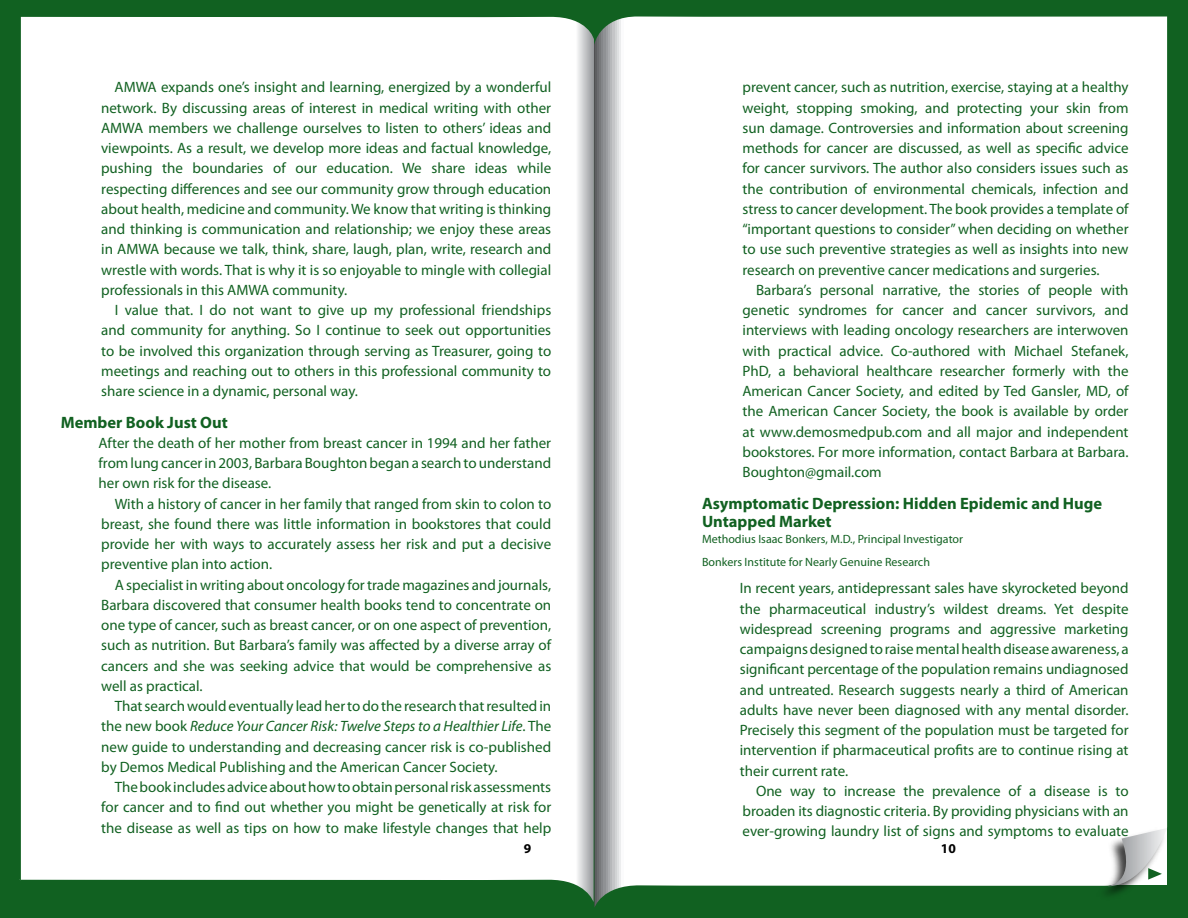
<style>
.page{position:relative;width:1188px;height:918px;background:#fff}
.page>*{position:absolute;margin:0;border:0;box-sizing:border-box;transform-origin:0 0}
.t1{font:700 16.5px/18px "Myriad Pro";color:#116121}
.t2{font:15px/20.2px "Myriad Pro";color:#116121;text-align:justify}
.t3{font:700 13.5px "Myriad Pro";color:#000}
.t4{font:12px/23.2px "Myriad Pro";color:#116121}
.s1{font-style:italic}
</style>
<div class="page">
<div style="left:0;top:0;width:594px;height:918px;background:#116121"></div>
<div style="left:19px;top:16px;width:575px;height:886px;background:#fff"></div>
<div style="left:594px;top:0;width:594px;height:918px;background:#116121"></div>
<svg style="left:594px;top:16px;width:573px;height:891px;background:#f4f6f5"></svg>
<div style="left:1095px;top:827px;width:73px;height:74px;background:#000;opacity:.75"></div>
<svg style="left:1108px;top:828px;width:59px;height:58px;background:#cccfce"></svg>
<svg style="left:524px;top:844px;width:7px;height:9px"></svg>
<p class="t2" style="left:101px;top:77px;width:452px;text-indent:14px">AMWA expands one’s insight and learning, energized by a wonderful network. By discussing areas of interest in medical writing with other AMWA members we challenge ourselves to listen to others’ ideas and viewpoints. As a result, we develop more ideas and factual knowledge, pushing the boundaries of our education. We share ideas while respecting differences and see our community grow through education about health, medicine and community. We know that writing is thinking and thinking is communication and relationship; we enjoy these areas in AMWA because we talk, think, share, laugh, plan, write, research and wrestle with words. That is why it is so enjoyable to mingle with collegial professionals in this AMWA community.</p>
<p class="t2" style="left:101px;top:300px;width:452px;text-indent:14px">I value that. I do not want to give up my professional friendships and community for anything. So I continue to seek out opportunities to be involved this organization through serving as Treasurer, going to meetings and reaching out to others in this professional community to share science in a dynamic, personal way.</p>
<p class="t1" style="left:61px;top:412px;width:169px">Member Book Just Out</p>
<p class="t2" style="left:99px;top:432px;width:454px">After the death of her mother from breast cancer in 1994 and her father from lung cancer in 2003, Barbara Boughton began a search to understand her own risk for the disease.</p>
<p class="t2" style="left:101px;top:493px;width:452px;text-indent:14px">With a history of cancer in her family that ranged from skin to colon to breast, she found there was little information in bookstores that could provide her with ways to accurately assess her risk and put a decisive preventive plan into action.</p>
<p class="t2" style="left:101px;top:574px;width:452px;text-indent:14px">A specialist in writing about oncology for trade magazines and journals, Barbara discovered that consumer health books tend to concentrate on one type of cancer, such as breast cancer, or on one aspect of prevention, such as nutrition. But Barbara’s family was affected by a diverse array of cancers and she was seeking advice that would be comprehensive as well as practical.</p>
<p class="t2" style="left:101px;top:696px;width:452px;text-indent:14px">That search would eventually lead her to do the research that resulted in the new book <span class="s1">Reduce Your Cancer Risk: Twelve Steps to a Healthier Life</span>. The new guide to understanding and decreasing cancer risk is co-published by Demos Medical Publishing and the American Cancer Society.</p>
<p class="t2" style="left:101px;top:777px;width:452px;text-indent:14px">The book includes advice about how to obtain personal risk assessments for cancer and to find out whether you might be genetically at risk for the disease as well as tips on how to make lifestyle changes that help</p>
<p class="t2" style="left:742px;top:77px;width:388px">prevent cancer, such as nutrition, exercise, staying at a healthy weight, stopping smoking, and protecting your skin from sun damage. Controversies and information about screening methods for cancer are discussed, as well as specific advice for cancer survivors. The author also considers issues such as the contribution of environmental chemicals, infection and stress to cancer development. The book provides a template of “important questions to consider” when deciding on whether to use such preventive strategies as well as insights into new research on preventive cancer medications and surgeries.</p>
<p class="t2" style="left:742px;top:279px;width:388px;text-indent:14px">Barbara’s personal narrative, the stories of people with genetic syndromes for cancer and cancer survivors, and interviews with leading oncology researchers are interwoven with practical advice. Co-authored with Michael Stefanek, PhD, a behavioral healthcare researcher formerly with the American Cancer Society, and edited by Ted Gansler, MD, of the American Cancer Society, the book is available by order at www.demosmedpub.com and all major and independent bookstores. For more information, contact Barbara at Barbara.<br>Boughton@gmail.com</p>
<p class="t1" style="left:702px;top:493px;width:402px">Asymptomatic Depression: Hidden Epidemic and Huge<br>Untapped Market</p>
<p class="t4" style="left:702px;top:527px;width:263px">Methodius Isaac Bonkers, M.D., Principal Investigator<br>Bonkers Institute for Nearly Genuine Research</p>
<p class="t2" style="left:740px;top:578px;width:390px">In recent years, antidepressant sales have skyrocketed beyond the pharmaceutical industry’s wildest dreams. Yet despite widespread screening programs and aggressive marketing campaigns designed to raise mental health disease awareness, a significant percentage of the population remains undiagnosed and untreated. Research suggests nearly a third of American adults have never been diagnosed with any mental disorder.<br>Precisely this segment of the population must be targeted for intervention if pharmaceutical profits are to continue rising at their current rate.</p>
<p class="t2" style="left:742px;top:780px;width:388px;text-indent:14px">One way to increase the prevalence of a disease is to broaden its diagnostic criteria. By providing physicians with an ever-growing laundry list of signs and symptoms to evaluate</p>
<p class="t3" style="left:941px;top:839px;width:16px">10</p>
</div>
